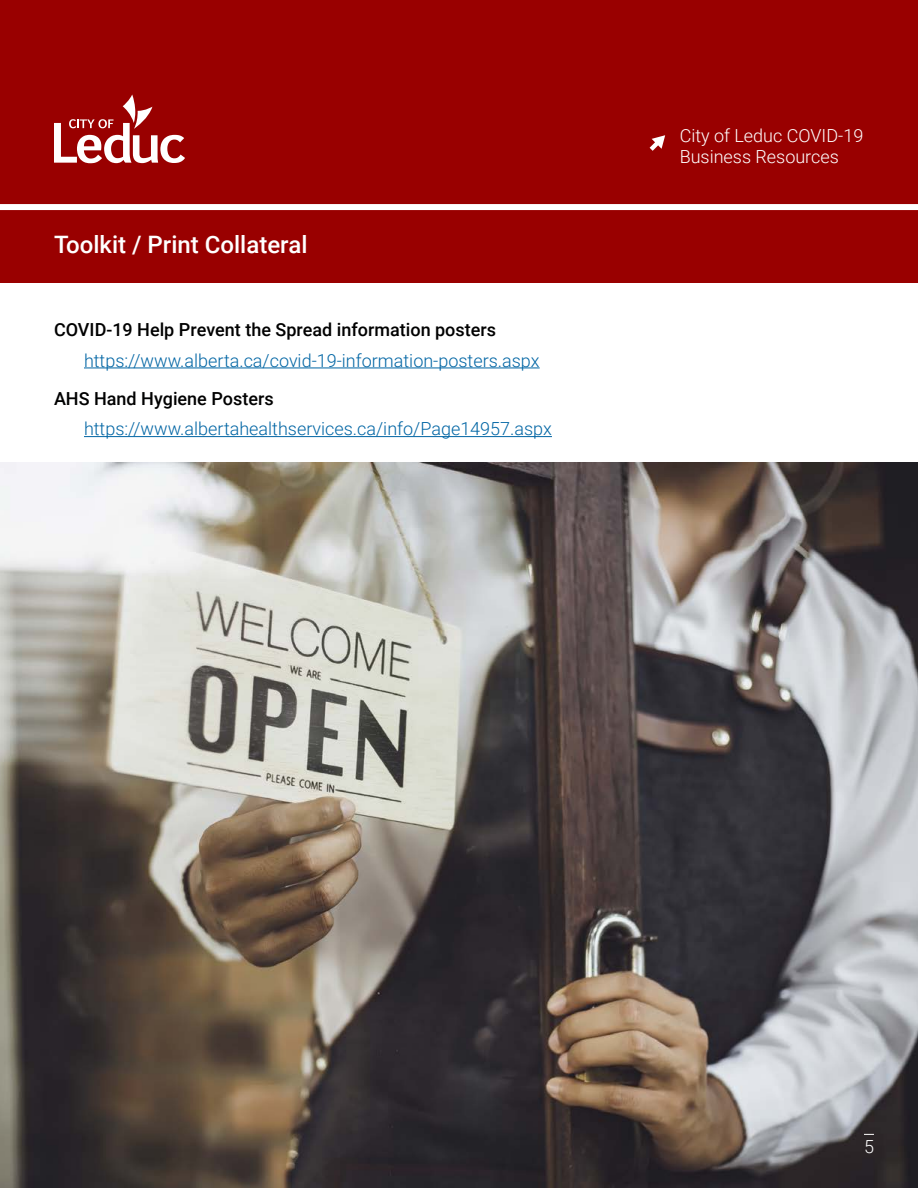
<style>
.page{position:relative;width:918px;height:1188px;background:#fff}
.page>*{position:absolute;margin:0;border:0;box-sizing:border-box;transform-origin:0 0}
.t1{font:500 24px "Roboto";color:#fff}
.t2{font:300 18px "Roboto";color:#0065a4}
.t3{font:500 18px "Roboto";color:#000101}
.t4{font:300 18px/21.6px "Roboto";color:#fff}
</style>
<div class="page">
<div style="left:0;top:0;width:918px;height:283px;background:#900"></div>
<svg style="left:650px;top:135px;width:15px;height:16px"></svg>
<div style="left:0;top:204px;width:918px;height:6px;background:#fff"></div>
<hr style="left:84px;top:368px;width:456px;height:1px;background:#0065a4">
<hr style="left:84px;top:436px;width:468px;height:1px;background:#0065a4">
<img style="left:0;top:462px;width:918px;height:726px">
<svg style="left:54px;top:95px;width:131px;height:68px"></svg>
<h1 class="t1" style="left:54px;top:228px;width:255px">Toolkit / Print Collateral</h1>
<p class="t3" style="left:54px;top:317px;width:444px">COVID-19 Help Prevent the Spread information posters</p>
<p class="t2" style="left:84px;top:348px;width:457px">https://www.alberta.ca/covid-19-information-posters.aspx</p>
<p class="t3" style="left:54px;top:386px;width:221px">AHS Hand Hygiene Posters</p>
<p class="t2" style="left:84px;top:416px;width:469px">https://www.albertahealthservices.ca/info/Page14957.aspx</p>
<p class="t4" style="left:680px;top:124px;width:185px">City of Leduc COVID-19<br>Business Resources</p>
<p class="t4" style="left:864px;top:1135px;width:11px">5</p>
</div>
